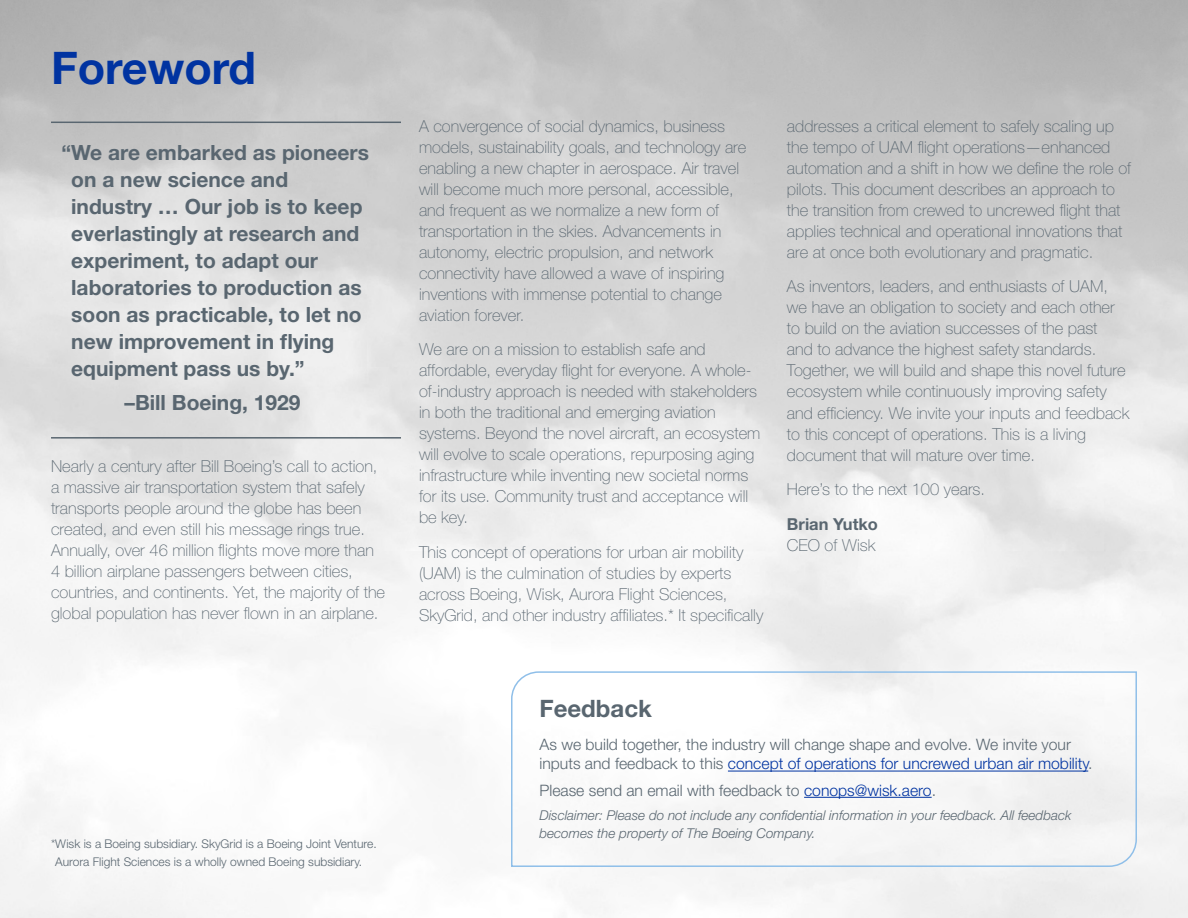
<style>
.page{position:relative;width:1188px;height:918px;background:#fff}
.page>*{position:absolute;margin:0;border:0;box-sizing:border-box;transform-origin:0 0}
.t1{font:700 45px "Helvetica Neue LT Std";color:#0033a1}
.t2{font:700 24px "Helvetica Neue LT Std";color:#596670}
.t3{font:700 21px/27px "Helvetica Neue LT Std";color:#596670}
.t4{font:100 16.5px/21px "Helvetica Neue LT Std";color:#596670}
.t5{font:700 16.5px "Helvetica Neue LT Std";color:#596670}
.t6{font:300 15.75px/19.5px "Helvetica Neue LT Std";color:#596670}
.t7{font:italic 300 13.5px "Helvetica Neue LT Std";color:#596670}
.t8{font:300 12px "Helvetica Neue LT Std";color:#596670}
.s1{color:#0033a1}
</style>
<div class="page">
<hr style="left:51px;top:122px;width:350px;height:1px;background:#596670">
<hr style="left:51px;top:437px;width:350px;height:2px;background:#596670">
<svg style="left:510px;top:671px;width:628px;height:197px"></svg>
<h1 class="t1" style="left:51px;top:40px;width:207px">Foreword</h1>
<p class="t3" style="left:71px;top:139px;width:299px;text-indent:-10px">“We are embarked as pioneers on a new science and industry … Our job is to keep everlastingly at research and experiment, to adapt our laboratories to production as soon as practicable, to let no new improvement in flying equipment pass us by “.</p>
<p class="t3" style="left:125px;top:389px;width:178px">–Bill Boeing, 1929</p>
<p class="t4" style="left:51px;top:455px;width:336px">Nearly a century after Bill Boeings’ call to action, a massive air transportation system that safely transports people around the globe has been created, and even still his message rings true.<br>Annually, over 46 million flights move more than 4 billion airplane passengers between cities, countries, and continents. Yet, the majority of the global population has never flown in an airplane.</p>
<p class="t8" style="left:51px;top:836px;width:327px">*Wisk is a Boeing subsidiary. SkyGrid is a Boeing Joint Venture.</p>
<p class="t8" style="left:55px;top:854px;width:308px">Aurora Flight Sciences is a wholly owned Boeing subsidiary.</p>
<p class="t4" style="left:419px;top:115px;width:329px">A convergence of social dynamics, business models, sustainability goals, and technology are enabling a new chapter in aerospace. Air travel will become much more personal, accessible, and frequent as we normalize a new form of transportation in the skies. Advancements in autonomy, electric propulsion, and network connectivity have allowed a wave of inspiring inventions with immense potential to change aviation forever.</p>
<p class="t4" style="left:419px;top:339px;width:288px">We are on a mission to establish safe and</p>
<p class="t4" style="left:419px;top:381px;width:340px">of-industry approach is needed with stakeholders</p>
<p class="t4" style="left:419px;top:360px;width:334px">affordable, everyday flight for everyone A. whole-</p>
<p class="t4" style="left:419px;top:402px;width:343px">in both the traditional and emerging aviation systems. Beyond the novel aircraft, an ecosystem will evolve to scale operations, repurposing aging infrastructure while inventing new societal norms for its use. Community trust and acceptance will be key.</p>
<p class="t4" style="left:419px;top:542px;width:346px">This concept of operations for urban air mobility (UAM) is the culmination of studies by experts across Boeing, Wisk, Aurora Flight Sciences, SkyGrid, and other industry affiliates.* It specifically</p>
<p class="t4" style="left:787px;top:116px;width:346px">addresses a critical element to safely scaling up the tempo of UAM flight operations—enhanced automation and a shift in how we define the role of pilots. This document describes an approach to the transition from crewed to uncrewed flight that applies technical and operational innovations that are at once both evolutionary and pragmatic.</p>
<p class="t4" style="left:787px;top:276px;width:344px">As inventors, leaders, and enthusiasts of UAM, we have an obligation to society and each other to build on the aviation successes of the past<br>and to advance the highest safety standards.<br>Together, we will build and shape this novel future ecosystem while continuously improving safety and efficiency. We invite your inputs and feedback to this concept of operations. This is a living document that will mature over time.</p>
<p class="t4" style="left:787px;top:479px;width:200px">Here t os’ the next 100 years.</p>
<p class="t5" style="left:787px;top:513px;width:93px">Brian Yutko</p>
<p class="t4" style="left:787px;top:534px;width:90px">CEO of Wisk</p>
<h2 class="t2" style="left:540px;top:694px;width:114px">Feedback</h2>
<p class="t6" style="left:540px;top:734px;width:555px">As we build together, the industry will change shape and evolve. We invite your inputs and feedback to this <span class="s1">concept of operations for uncrewed urban air mobility</span>.</p>
<p class="t6" style="left:540px;top:780px;width:398px">Please send an email with feedback to <span class="s1">conops@wisk.aero</span>.</p>
<p class="t7" style="left:540px;top:808px;width:533px">Disclaimer: Please do not include any confidential information in your feedback. All feedback</p>
<p class="t7" style="left:540px;top:826px;width:278px">becomes the property of The Boeing Company.</p>
</div>
